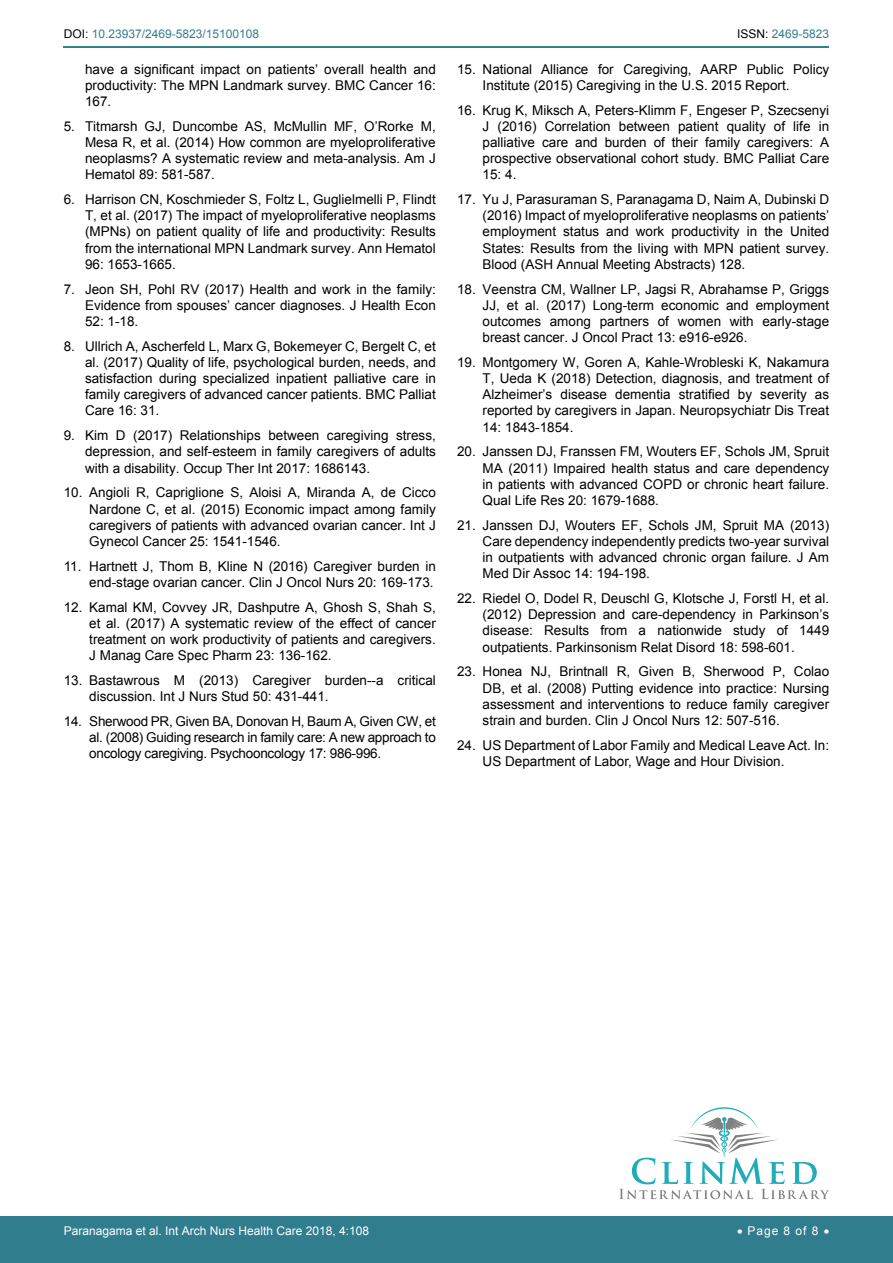
<style>
.page{position:relative;width:893px;height:1263px;background:#fff}
.page>*{position:absolute;margin:0;border:0;box-sizing:border-box;transform-origin:0 0}
.t1{font:13.5px/16.2px "Arial";color:#000;text-align:justify}
.t2{font:12px "Arial";color:#fff}
.t3{font:12px "Arial";color:#30808d}
.s1{color:#000}
</style>
<div class="page">
<hr style="left:64px;top:46px;width:765px;height:2px;background:#30808d">
<div style="left:0;top:1217px;width:893px;height:46px;background:#307d8d"></div>
<svg style="left:619px;top:1107px;width:210px;height:92px"></svg>
<p class="t3" style="left:64px;top:26px;width:197px"><span class="s1">DOI:</span> 10.23937/2469-5823/15100108</p>
<p class="t3" style="left:737px;top:26px;width:94px"><span class="s1">ISSN:</span> 2469-5823</p>
<p class="t1" style="left:85px;top:61px;width:352px">have a significant impact on patients’ overall health and productivity: The MPN Landmark survey. BMC Cancer 16:<br>167.</p>
<p class="t1" style="left:85px;top:118px;width:352px;text-indent:-21px">5. Titmarsh GJ, Duncombe AS, McMullin MF, O’Rorke M, Mesa R, et al. (2014) How common are myeloproliferative neoplasms? A systematic review and meta-analysis. Am J Hematol 89: 581-587.</p>
<p class="t1" style="left:85px;top:191px;width:352px;text-indent:-21px">6. Harrison CN, Koschmieder S, Foltz L, Guglielmelli P, Flindt T, et al. (2017) The impact of myeloproliferative neoplasms (MPNs) on patient quality of life and productivity: Results from the international MPN Landmark survey. Ann Hematol 96: 1653-1665.</p>
<p class="t1" style="left:85px;top:281px;width:352px;text-indent:-21px">7. Jeon SH, Pohl RV (2017) Health and work in the family:<br>Evidence from spouses’ cancer diagnoses. J Health Econ 52: 1-18.</p>
<p class="t1" style="left:85px;top:338px;width:352px;text-indent:-21px">8. Ullrich A, Ascherfeld L, Marx G, Bokemeyer C, Bergelt C, et al. (2017) Quality of life, psychological burden, needs, and satisfaction during specialized inpatient palliative care in family caregivers of advanced cancer patients. BMC Palliat Care 16: 31.</p>
<p class="t1" style="left:85px;top:427px;width:352px;text-indent:-21px">9. Kim D (2017) Relationships between caregiving stress, depression, and self-esteem in family caregivers of adults with a disability. Occup Ther Int 2017: 1686143.</p>
<p class="t1" style="left:89px;top:485px;width:348px;text-indent:-26px">10. Angioli R, Capriglione S, Aloisi A, Miranda A, de Cicco Nardone C, et al. (2015) Economic impact among family caregivers of patients with advanced ovarian cancer. Int J Gynecol Cancer 25: 1541-1546.</p>
<p class="t1" style="left:64px;top:558px;width:374px;text-align:right">11. Hartnett J, Thom B, Kline N (2016) Caregiver burden in end-stage ovarian cancer. Clin J Oncol Nurs 20: 169-173.</p>
<p class="t1" style="left:89px;top:599px;width:348px;text-indent:-26px">12. Kamal KM, Covvey JR, Dashputre A, Ghosh S, Shah S, et al. (2017) A systematic review of the effect of cancer treatment on work productivity of patients and caregivers.<br>J Manag Care Spec Pharm 23: 136-162.</p>
<p class="t1" style="left:89px;top:672px;width:348px;text-indent:-26px">13. Bastawrous M (2013) Caregiver burden--a critical discussion. Int J Nurs Stud 50: 431-441.</p>
<p class="t1" style="left:89px;top:713px;width:348px;text-indent:-26px">14. Sherwood PR, Given BA, Donovan H, Baum A, Given CW, et al. (2008) Guiding research in family care: A new approach to oncology caregiving. Psychooncology 17: 986-996.</p>
<p class="t1" style="left:483px;top:61px;width:348px;text-indent:-26px">15. National Alliance for Caregiving, AARP Public Policy<br>Institute (2015) Caregiving in the U.S. 2015 Report.</p>
<p class="t1" style="left:483px;top:102px;width:348px;text-indent:-26px">16. Krug K, Miksch A, Peters-Klimm F, Engeser P, Szecsenyi J (2016) Correlation between patient quality of life in palliative care and burden of their family caregivers: A prospective observational cohort study. BMC Palliat Care 15: 4.</p>
<p class="t1" style="left:483px;top:191px;width:348px;text-indent:-26px">17. Yu J, Parasuraman S, Paranagama D, Naim A, Dubinski D (2016) Impact of myeloproliferative neoplasms on patients’ employment status and work productivity in the United States: Results from the living with MPN patient survey.<br>Blood (ASH Annual Meeting Abstracts) 128.</p>
<p class="t1" style="left:483px;top:281px;width:348px;text-indent:-26px">18. Veenstra CM, Wallner LP, Jagsi R, Abrahamse P, Griggs JJ, et al. (2017) Long-term economic and employment outcomes among partners of women with early-stage breast cancer. J Oncol Pract 13: e916-e926.</p>
<p class="t1" style="left:483px;top:354px;width:348px;text-indent:-26px">19. Montgomery W, Goren A, Kahle-Wrobleski K, Nakamura T, Ueda K (2018) Detection, diagnosis, and treatment of Alzheimer’s disease dementia stratified by severity as reported by caregivers in Japan. Neuropsychiatr Dis Treat 14: 1843-1854.</p>
<p class="t1" style="left:483px;top:444px;width:348px;text-indent:-26px">20. Janssen DJ, Franssen FM, Wouters EF, Schols JM, Spruit MA (2011) Impaired health status and care dependency in patients with advanced COPD or chronic heart failure.<br>Qual Life Res 20: 1679-1688.</p>
<p class="t1" style="left:483px;top:517px;width:348px;text-indent:-26px">21. Janssen DJ, Wouters EF, Schols JM, Spruit MA (2013)<br>Care dependency independently predicts two-year survival in outpatients with advanced chronic organ failure. J Am Med Dir Assoc 14: 194-198.</p>
<p class="t1" style="left:483px;top:590px;width:348px;text-indent:-26px">22. Riedel O, Dodel R, Deuschl G, Klotsche J, Forstl H, et al. (2012) Depression and care-dependency in Parkinson’s disease: Results from a nationwide study of 1449 outpatients. Parkinsonism Relat Disord 18: 598-601.</p>
<p class="t1" style="left:483px;top:664px;width:348px;text-indent:-26px">23. Honea NJ, Brintnall R, Given B, Sherwood P, Colao DB, et al. (2008) Putting evidence into practice: Nursing assessment and interventions to reduce family caregiver strain and burden. Clin J Oncol Nurs 12: 507-516.</p>
<p class="t1" style="left:483px;top:737px;width:348px;text-indent:-26px">24. US Department of Labor Family and Medical Leave Act. In:<br>US Department of Labor, Wage and Hour Division.</p>
<p class="t2" style="left:64px;top:1223px;width:307px">Paranagama et al. Int Arch Nurs Health Care 2018, 4:108</p>
<p class="t2" style="left:737px;top:1223px;width:94px">• Page 8 of 8 •</p>
</div>
